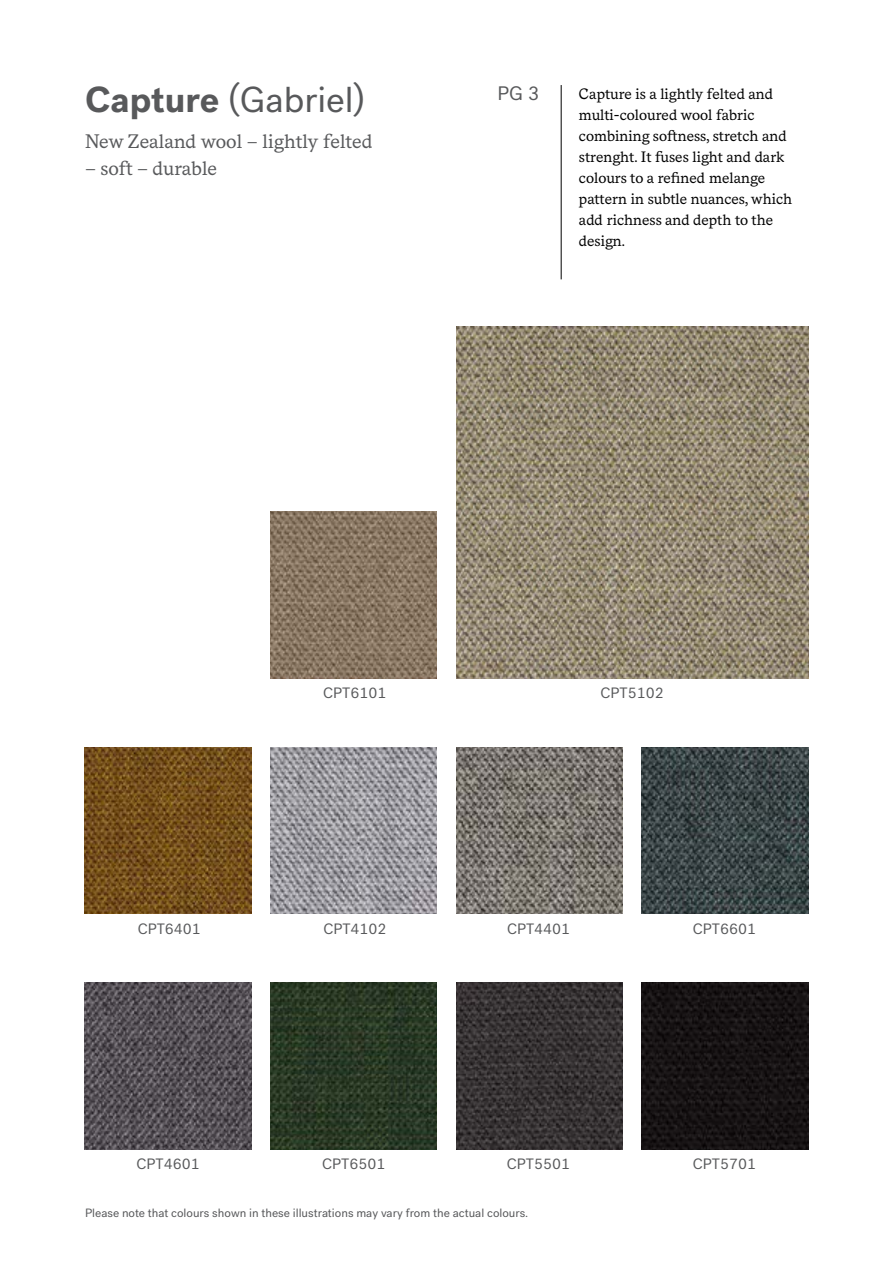
<style>
.page{position:relative;width:893px;height:1263px;background:#fff}
.page>*{position:absolute;margin:0;border:0;box-sizing:border-box;transform-origin:0 0}
.t1{font:36px "Post Grotesk";color:#58595b}
.t2{font:19.5px "Messina Serif";color:#58595b}
.t3{font:19.5px "Post Grotesk";color:#58595b}
.t4{font:15px/21px "Messina Serif";color:#000}
.t5{font:15px "Post Grotesk";color:#58595b}
.t6{font:12px "Post Grotesk";color:#58595b}
.s1{font-weight:700}
</style>
<div class="page">
<hr style="left:561px;top:85px;width:1px;height:194px;background:#000">
<img style="left:270px;top:747px;width:167px;height:167px">
<img style="left:456px;top:983px;width:167px;height:166px">
<img style="left:642px;top:747px;width:166px;height:167px">
<img style="left:85px;top:747px;width:166px;height:167px">
<img style="left:456px;top:747px;width:167px;height:167px">
<img style="left:456px;top:326px;width:352px;height:352px">
<img style="left:85px;top:983px;width:166px;height:166px">
<img style="left:270px;top:983px;width:167px;height:166px">
<img style="left:642px;top:983px;width:166px;height:166px">
<img style="left:270px;top:511px;width:167px;height:167px">
<h1 class="t1" style="left:85px;top:79px;width:282px"><span class="s1">Capture</span> (Gabriel)</h1>
<h2 class="t2" style="left:85px;top:129px;width:289px">New Zealand wool – lightly felted</h2>
<h2 class="t2" style="left:85px;top:156px;width:134px">– soft – durable</h2>
<h2 class="t3" style="left:497px;top:82px;width:43px">PG 3</h2>
<p class="t4" style="left:579px;top:84px;width:215px">Capture is a lightly felted and multi-coloured wool fabric combining softness, stretch and strenght. It fuses light and dark colours to a refined melange pattern in subtle nuances, which add richness and depth to the design.</p>
<p class="t5" style="left:323px;top:684px;width:65px">CPT6101</p>
<p class="t5" style="left:601px;top:684px;width:65px">CPT5102</p>
<p class="t5" style="left:138px;top:920px;width:65px">CPT6401</p>
<p class="t5" style="left:323px;top:920px;width:65px">CPT4102</p>
<p class="t5" style="left:507px;top:920px;width:65px">CPT4401</p>
<p class="t5" style="left:693px;top:920px;width:65px">CPT6601</p>
<p class="t5" style="left:136px;top:1155px;width:65px">CPT4601</p>
<p class="t5" style="left:322px;top:1155px;width:65px">CPT6501</p>
<p class="t5" style="left:507px;top:1155px;width:65px">CPT5501</p>
<p class="t5" style="left:693px;top:1155px;width:65px">CPT5701</p>
<p class="t6" style="left:85px;top:1205px;width:445px">Please note that colours shown in these illustrations may vary from the actual colours.</p>
</div>
